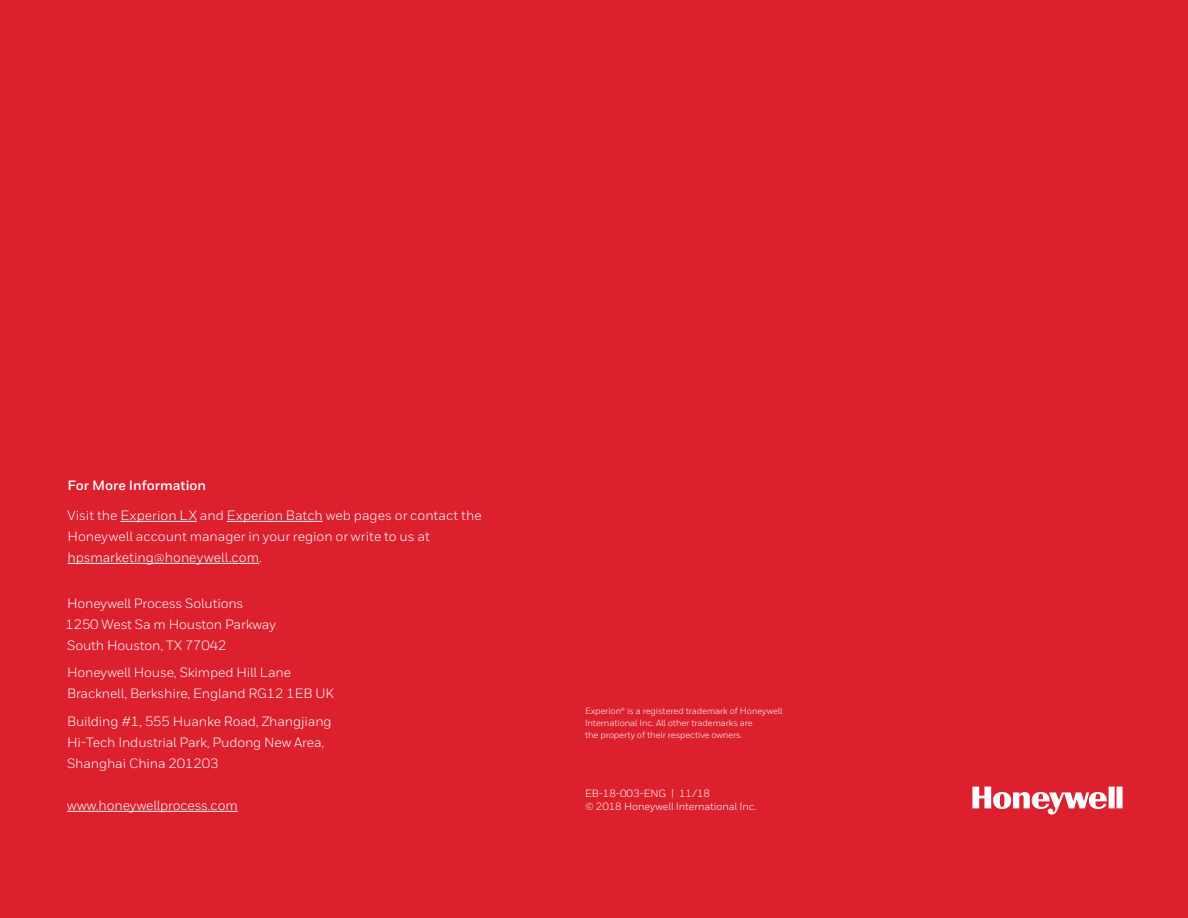
<style>
.page{position:relative;width:1188px;height:918px;background:#dc202e}
.page>*{position:absolute;margin:0;border:0;box-sizing:border-box;transform-origin:0 0}
.t1{font:13.5px/21px "Honeywell Sans";letter-spacing:-.01em;color:#fff}
.t2{font:700 13.5px "Honeywell Sans";color:#fff}
.t3{font:10.5px/13.5px "Honeywell Sans";letter-spacing:-.01em;color:#fff}
.t4{font:9px/12px "Honeywell Sans";letter-spacing:-.01em;color:#fff}
</style>
<div class="page">
<svg style="left:972px;top:787px;width:151px;height:28px"></svg>
<hr style="left:67px;top:811px;width:171px;height:1px;background:#fff">
<hr style="left:120px;top:521px;width:77px;height:1px;background:#fff">
<hr style="left:227px;top:521px;width:96px;height:1px;background:#fff">
<hr style="left:68px;top:563px;width:191px;height:1px;background:#fff">
<p class="t2" style="left:68px;top:477px;width:140px">For More Information</p>
<p class="t1" style="left:68px;top:505px;width:416px">Visit the Experion LX and Experion Batch web pages or contact the<br>Honeywell account manager in your region or write to us at hpsmarketing@honeywell.com.</p>
<p class="t1" style="left:65px;top:592px;width:212px">Honeywell Process Solutions<br>1250 West Sa m Houston Parkway<br>South Houston, TX 77042</p>
<p class="t1" style="left:67px;top:662px;width:268px">Honeywell House, Skimped Hill Lane<br>Bracknell, Berkshire, England RG12 1EB UK</p>
<p class="t1" style="left:67px;top:711px;width:266px">Building #1, 555 Huanke Road, Zhangjiang<br>Hi-Tech Industrial Park, Pudong New Area,<br>Shanghai China 201203</p>
<p class="t1" style="left:67px;top:795px;width:172px">www.honeywellprocess.com</p>
<p class="t4" style="left:585px;top:705px;width:199px">Experion® is a registered trademark of Honeywell<br>International Inc. All other trademarks are<br>the property of their respective owners.</p>
<p class="t3" style="left:585px;top:786px;width:173px">EB-18-003-ENG | 11/18<br>© 2018 Honeywell International Inc.</p>
</div>
